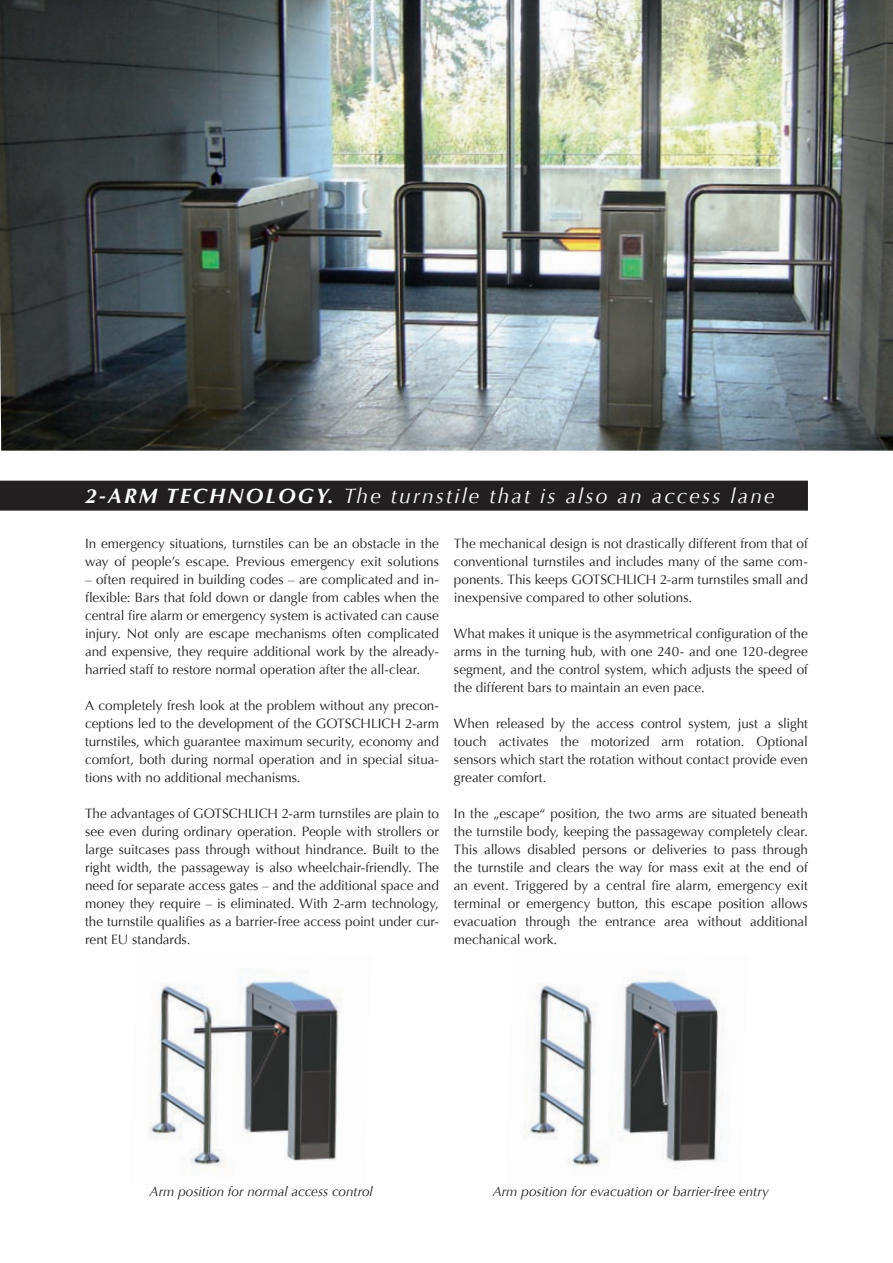
<style>
.page{position:relative;width:893px;height:1263px;background:#fff}
.page>*{position:absolute;margin:0;border:0;box-sizing:border-box;transform-origin:0 0}
.t1{font:italic 21px "Optima";letter-spacing:.1em;color:#fff}
.t2{font:13.5px/18px "Optima";color:#231f20;text-align:justify}
.t3{font:italic 13.5px "Optima";letter-spacing:-.005em;color:#231f20}
.s1{font-weight:700}
</style>
<div class="page">
<img style="left:148px;top:979px;width:192px;height:196px">
<img style="left:526px;top:979px;width:195px;height:188px">
<img style="left:0;top:0;width:893px;height:451px">
<div style="left:0;top:481px;width:808px;height:30px;background:#231f20"></div>
<h1 class="t1" style="left:85px;top:483px;width:691px"><span class="s1">2-ARM TECHNOLOGY.</span> The turnstile that is also an access lane</h1>
<p class="t2" style="left:85px;top:535px;width:355px">In emergency situations, turnstiles can be an obstacle in the way of people’s escape. Previous emergency exit solutions</p>
<p class="t2" style="left:85px;top:571px;width:355px">– often required in building codes – are complicated and in&shy;flexible: Bars that fold down or dangle from cables when the central fire alarm or emergency system is activated can cause injury. Not only are escape mechanisms often complicated and expensive, they require additional work by the already&shy;harried staff to restore normal operation after the all-clear.</p>
<p class="t2" style="left:85px;top:697px;width:355px">A completely fresh look at the problem without any precon&shy;ceptions led to the development of the GOTSCHLICH 2-arm turnstiles, which guarantee maximum security, economy and comfort, both during normal operation and in special situa&shy;tions with no additional mechanisms.</p>
<p class="t2" style="left:85px;top:805px;width:355px">The advantages of GOTSCHLICH 2-arm turnstiles are plain to see even during ordinary operation. People with strollers or large suitcases pass through without hindrance. Built to the right width, the passageway is also wheelchair-friendly. The need for separate access gates – and the additional space and money they require – is eliminated. With 2-arm technology, the turnstile qualifies as a barrier-free access point under cur&shy;rent EU standards.</p>
<p class="t2" style="left:454px;top:535px;width:355px">The mechanical design is not drastically different from that of conventional turnstiles and includes many of the same com&shy;ponents. This keeps GOTSCHLICH 2-arm turnstiles small and inexpensive compared to other solutions.</p>
<p class="t2" style="left:454px;top:625px;width:355px">What makes it unique is the asymmetrical configuration of the arms in the turning hub, with one 240- and one 120-degree segment, and the control system, which adjusts the speed of the different bars to maintain an even pace.</p>
<p class="t2" style="left:454px;top:715px;width:355px">When released by the access control system, just a slight touch activates the motorized arm rotation. Optional sensors which start the rotation without contact provide even greater comfort.</p>
<p class="t2" style="left:454px;top:805px;width:355px">In the „escape“ position, the two arms are situated beneath the turnstile body, keeping the passageway completely clear.<br>This allows disabled persons or deliveries to pass through the turnstile and clears the way for mass exit at the end of an event. Triggered by a central fire alarm, emergency exit terminal or emergency button, this escape position allows evacuation through the entrance area without additional mechanical work.</p>
<p class="t3" style="left:150px;top:1183px;width:225px">Arm position for normal access control</p>
<p class="t3" style="left:493px;top:1183px;width:277px">Arm position for evacuation or barrier-free entry</p>
</div>
